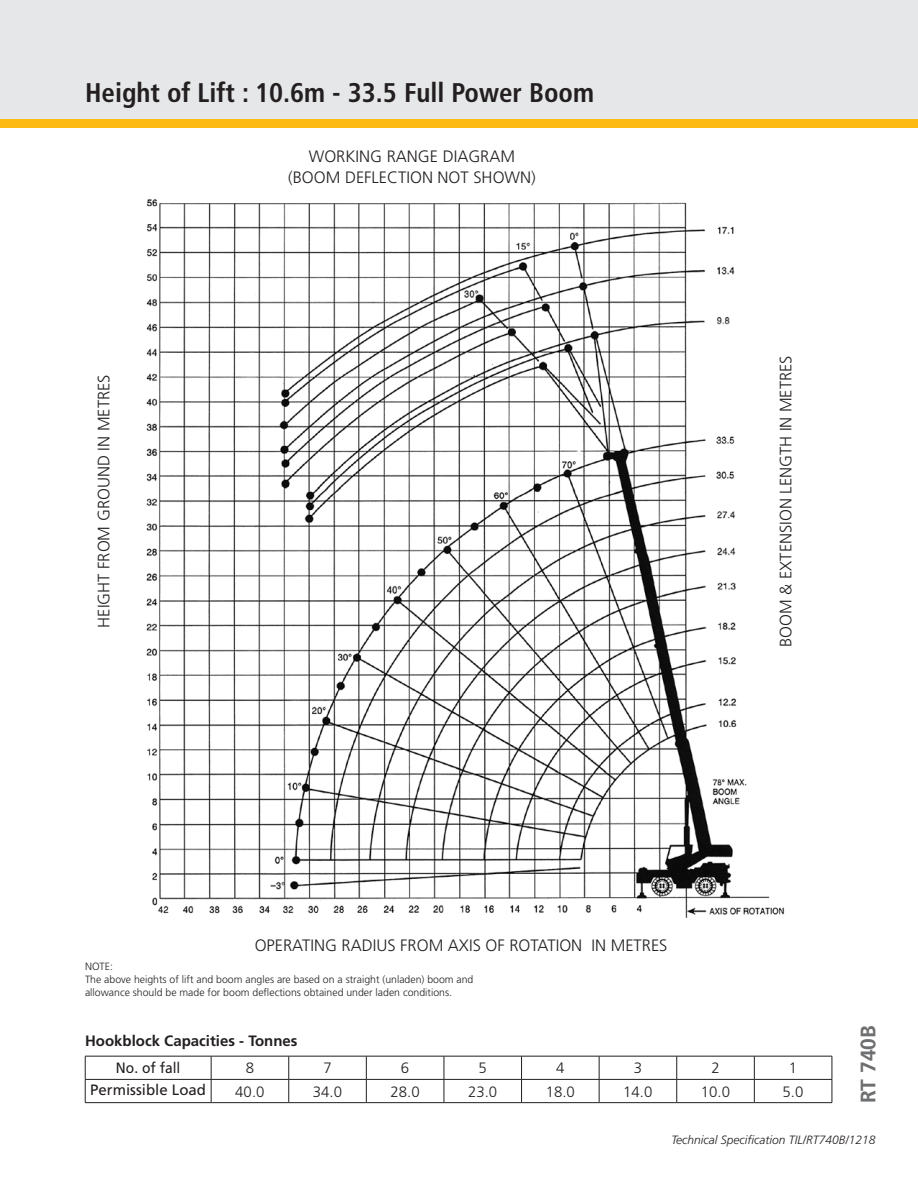
<style>
.page{position:relative;width:918px;height:1188px;background:#fff}
.page>*{position:absolute;margin:0;border:0;box-sizing:border-box;transform-origin:0 0}
.t1{font:700 condensed 27px "Frutiger";color:#231f20}
.t2{font:700 21px "Frutiger";color:#6d6f71}
.t3{font:300 16.5px/21px "Frutiger";color:#231f20;text-align:center}
.t4{font:300 15px "Frutiger";color:#231f20}
.t5{font:700 15px "Frutiger";color:#231f20}
.t6{font:15px "Frutiger";color:#231f20}
.t7{font:15px "Frutiger";color:#231f20;scale:.92 1}
.t8{font:italic 300 12px "Frutiger";color:#231f20}
.t9{font:300 10.5px/12.6px "Frutiger";color:#231f20}
</style>
<div class="page">
<img style="left:146px;top:199px;width:639px;height:719px">
<div style="left:0;top:0;width:918px;height:128px;background:#e6e7e8"></div>
<div style="left:0;top:119px;width:918px;height:9px;background:#fdba12"></div>
<hr style="left:85px;top:1056px;width:126px;height:1px;background:#231f20">
<hr style="left:211px;top:1056px;width:78px;height:1px;background:#231f20">
<hr style="left:289px;top:1056px;width:77px;height:1px;background:#231f20">
<hr style="left:366px;top:1056px;width:78px;height:1px;background:#231f20">
<hr style="left:444px;top:1056px;width:78px;height:1px;background:#231f20">
<hr style="left:522px;top:1056px;width:77px;height:1px;background:#231f20">
<hr style="left:599px;top:1056px;width:78px;height:1px;background:#231f20">
<hr style="left:677px;top:1056px;width:77px;height:1px;background:#231f20">
<hr style="left:754px;top:1056px;width:78px;height:1px;background:#231f20">
<hr style="left:85px;top:1079px;width:126px;height:1px;background:#231f20">
<svg style="left:85px;top:1056px;width:1px;height:46px"></svg>
<hr style="left:211px;top:1079px;width:78px;height:1px;background:#231f20">
<svg style="left:211px;top:1056px;width:1px;height:46px"></svg>
<hr style="left:289px;top:1079px;width:77px;height:1px;background:#231f20">
<svg style="left:288px;top:1056px;width:1px;height:46px"></svg>
<hr style="left:366px;top:1079px;width:78px;height:1px;background:#231f20">
<svg style="left:366px;top:1056px;width:1px;height:46px"></svg>
<hr style="left:444px;top:1079px;width:78px;height:1px;background:#231f20">
<svg style="left:444px;top:1056px;width:1px;height:46px"></svg>
<hr style="left:522px;top:1079px;width:77px;height:1px;background:#231f20">
<svg style="left:521px;top:1056px;width:1px;height:46px"></svg>
<hr style="left:599px;top:1079px;width:78px;height:1px;background:#231f20">
<svg style="left:599px;top:1056px;width:1px;height:46px"></svg>
<hr style="left:677px;top:1079px;width:77px;height:1px;background:#231f20">
<svg style="left:676px;top:1056px;width:1px;height:46px"></svg>
<hr style="left:754px;top:1079px;width:78px;height:1px;background:#231f20">
<svg style="left:754px;top:1056px;width:1px;height:46px"></svg>
<svg style="left:832px;top:1056px;width:1px;height:46px"></svg>
<hr style="left:85px;top:1102px;width:126px;height:1px;background:#231f20">
<hr style="left:211px;top:1102px;width:78px;height:1px;background:#231f20">
<hr style="left:289px;top:1102px;width:77px;height:1px;background:#231f20">
<hr style="left:366px;top:1102px;width:78px;height:1px;background:#231f20">
<hr style="left:444px;top:1102px;width:78px;height:1px;background:#231f20">
<hr style="left:522px;top:1102px;width:77px;height:1px;background:#231f20">
<hr style="left:599px;top:1102px;width:78px;height:1px;background:#231f20">
<hr style="left:677px;top:1102px;width:77px;height:1px;background:#231f20">
<hr style="left:754px;top:1102px;width:78px;height:1px;background:#231f20">
<h1 class="t1" style="left:85px;top:77px;width:511px">Height of Lift : 10.6m - 33.5 Full Power Boom</h1>
<h3 class="t3" style="left:93px;top:628px;width:255px;rotate:-90deg">HEIGHT FROM GROUND IN METRES</h3>
<h3 class="t3" style="left:288px;top:146px;width:249px">WORKING RANGE DIAGRAM (BOOM DEFLECTION NOT SHOWN)</h3>
<h3 class="t3" style="left:776px;top:647px;width:293px;rotate:-90deg">BOOM &amp; EXTENSION LENGTH IN METRES</h3>
<h3 class="t3" style="left:255px;top:935px;width:414px">OPERATING RADIUS FROM AXIS OF ROTATION IN METRES</h3>
<p class="t9" style="left:85px;top:961px;width:390px">NOTE:<br>The above heights of lift and boom angles are based on a straight (unladen) boom and allowance should be made for boom deflections obtained under laden conditions.</p>
<h2 class="t2" style="left:856px;top:1103px;width:79px;rotate:-90deg">RT 740B</h2>
<p class="t8" style="left:671px;top:1133px;width:206px">Technical Specification TIL/RT740B/1218</p>
<h3 class="t5" style="left:85px;top:1032px;width:214px">Hookblock Capacities - Tonnes</h3>
<h3 class="t7" style="left:116px;top:1059px;width:72px">No. of fall</h3>
<h3 class="t4" style="left:246px;top:1060px;width:10px">8</h3>
<h3 class="t4" style="left:323px;top:1060px;width:10px">7</h3>
<h3 class="t4" style="left:401px;top:1060px;width:10px">6</h3>
<h3 class="t4" style="left:479px;top:1060px;width:10px">5</h3>
<h3 class="t4" style="left:556px;top:1060px;width:10px">4</h3>
<h3 class="t4" style="left:634px;top:1060px;width:10px">3</h3>
<h3 class="t4" style="left:711px;top:1060px;width:10px">2</h3>
<h3 class="t4" style="left:789px;top:1060px;width:10px">1</h3>
<h3 class="t6" style="left:90px;top:1081px;width:117px">Permissible Load</h3>
<h3 class="t4" style="left:235px;top:1083px;width:31px">40.0</h3>
<h3 class="t4" style="left:313px;top:1083px;width:31px">34.0</h3>
<h3 class="t4" style="left:391px;top:1083px;width:31px">28.0</h3>
<h3 class="t4" style="left:468px;top:1083px;width:31px">23.0</h3>
<h3 class="t4" style="left:546px;top:1083px;width:31px">18.0</h3>
<h3 class="t4" style="left:623px;top:1083px;width:31px">14.0</h3>
<h3 class="t4" style="left:701px;top:1083px;width:31px">10.0</h3>
<h3 class="t4" style="left:783px;top:1083px;width:22px">5.0</h3>
</div>
